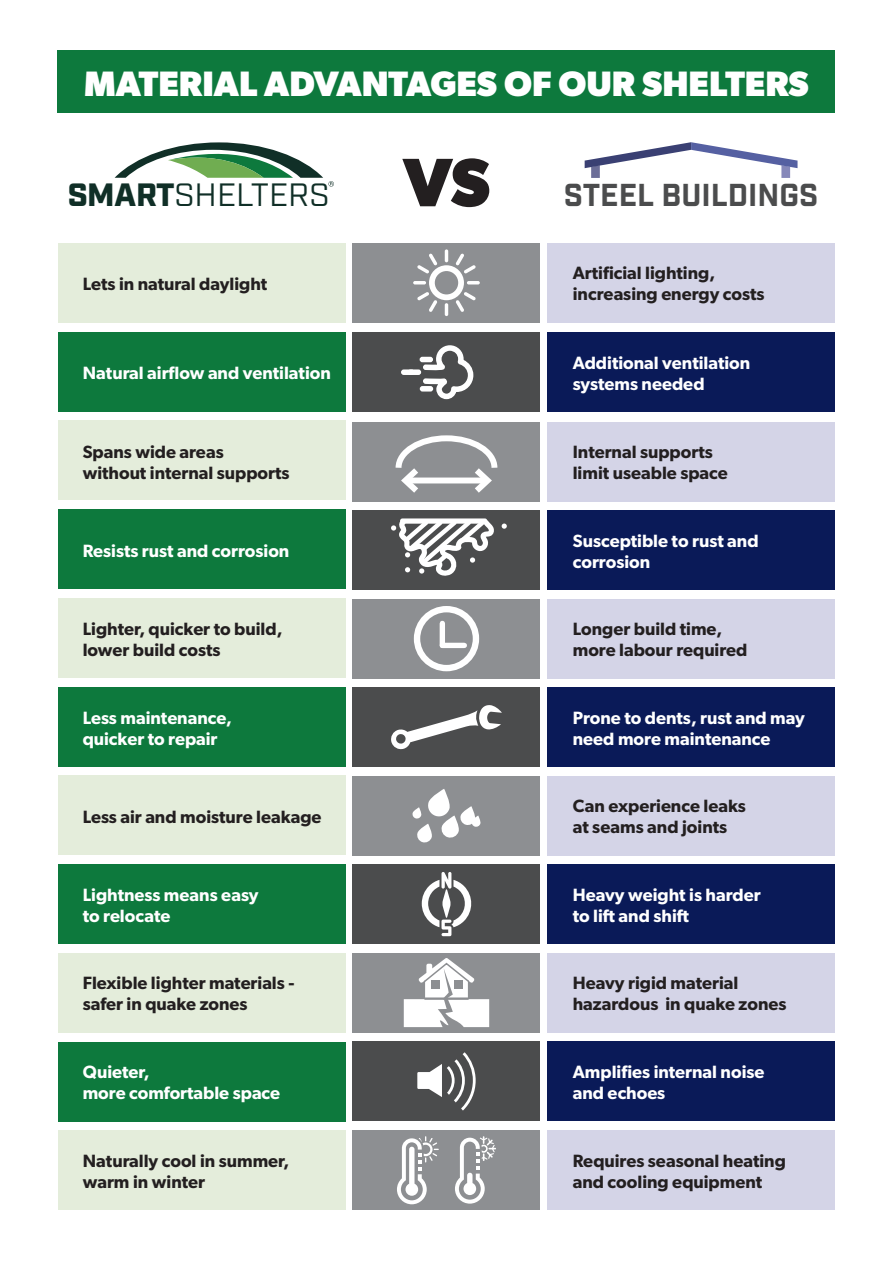
<style>
.page{position:relative;width:893px;height:1263px;background:#fff}
.page>*{position:absolute;margin:0;border:0;box-sizing:border-box;transform-origin:0 0}
.t1{font:700 35.4px "Gibson";color:#fff}
.t2{font:32.25px "Industry";color:#102f27}
.t3{font:30.75px "Industry Inc Base";color:#4b4c4d}
.t4{font:600 17.85px/20.9px "Gibson";color:#231f20}
.t5{font:600 17.85px/20.9px "Gibson";color:#fff}
.s1{font-weight:900}
.s2{font-family:"Gibson";font-weight:700;font-size:68.7px;color:#231f20}
</style>
<div class="page">
<div style="left:58px;top:51px;width:777px;height:62px;background:#0d793d"></div>
<svg style="left:115px;top:142px;width:219px;height:45px"></svg>
<svg style="left:585px;top:142px;width:212px;height:36px"></svg>
<div style="left:353px;top:243px;width:187px;height:80px;background:#8d8f92"></div>
<div style="left:353px;top:422px;width:187px;height:80px;background:#8d8f92"></div>
<div style="left:353px;top:599px;width:187px;height:80px;background:#8d8f92"></div>
<div style="left:353px;top:776px;width:187px;height:79px;background:#8d8f92"></div>
<div style="left:353px;top:952px;width:187px;height:80px;background:#8d8f92"></div>
<div style="left:353px;top:1130px;width:187px;height:80px;background:#8d8f92"></div>
<div style="left:353px;top:332px;width:187px;height:80px;background:#4b4c4d"></div>
<div style="left:353px;top:510px;width:187px;height:80px;background:#4b4c4d"></div>
<div style="left:353px;top:687px;width:187px;height:80px;background:#4b4c4d"></div>
<div style="left:353px;top:864px;width:187px;height:80px;background:#4b4c4d"></div>
<div style="left:353px;top:1041px;width:187px;height:80px;background:#4b4c4d"></div>
<div style="left:58px;top:243px;width:287px;height:80px;background:#e4eddb"></div>
<div style="left:58px;top:420px;width:287px;height:80px;background:#e4eddb"></div>
<div style="left:58px;top:598px;width:287px;height:80px;background:#e4eddb"></div>
<div style="left:58px;top:775px;width:287px;height:80px;background:#e4eddb"></div>
<div style="left:58px;top:953px;width:287px;height:80px;background:#e4eddb"></div>
<div style="left:58px;top:1130px;width:287px;height:80px;background:#e4eddb"></div>
<div style="left:58px;top:331px;width:287px;height:80px;background:#0d793d"></div>
<div style="left:58px;top:509px;width:287px;height:80px;background:#0d793d"></div>
<div style="left:58px;top:686px;width:287px;height:80px;background:#0d793d"></div>
<div style="left:58px;top:864px;width:287px;height:80px;background:#0d793d"></div>
<div style="left:58px;top:1041px;width:287px;height:80px;background:#0d793d"></div>
<div style="left:547px;top:243px;width:288px;height:80px;background:#d4d4e7"></div>
<div style="left:547px;top:422px;width:288px;height:80px;background:#d4d4e7"></div>
<div style="left:547px;top:599px;width:288px;height:80px;background:#d4d4e7"></div>
<div style="left:547px;top:776px;width:288px;height:79px;background:#d4d4e7"></div>
<div style="left:547px;top:952px;width:288px;height:80px;background:#d4d4e7"></div>
<div style="left:547px;top:1130px;width:288px;height:80px;background:#d4d4e7"></div>
<div style="left:547px;top:332px;width:288px;height:80px;background:#0a1a58"></div>
<div style="left:547px;top:510px;width:288px;height:80px;background:#0a1a58"></div>
<div style="left:547px;top:687px;width:288px;height:80px;background:#0a1a58"></div>
<div style="left:547px;top:864px;width:288px;height:80px;background:#0a1a58"></div>
<div style="left:547px;top:1041px;width:288px;height:80px;background:#0a1a58"></div>
<svg style="left:413px;top:249px;width:67px;height:67px"></svg>
<svg style="left:422px;top:872px;width:50px;height:64px"></svg>
<svg style="left:417px;top:1052px;width:59px;height:58px"></svg>
<svg style="left:455px;top:1136px;width:41px;height:67px"></svg>
<svg style="left:397px;top:1136px;width:42px;height:68px"></svg>
<svg style="left:420px;top:345px;width:54px;height:55px"></svg>
<div style="left:420px;top:357px;width:13px;height:5px;border:2px solid #fff;border-radius:2px"></div>
<svg style="left:404px;top:958px;width:85px;height:69px"></svg>
<div style="left:447px;top:997px;width:22px;height:3px;border:1px solid #8d8f92"></div>
<div style="left:401px;top:369px;width:13px;height:6px;border:2px solid #fff;border-radius:2px"></div>
<div style="left:408px;top:369px;width:13px;height:6px;border:2px solid #fff;border-radius:2px"></div>
<svg style="left:395px;top:435px;width:103px;height:58px"></svg>
<svg style="left:502px;top:523px;width:5px;height:6px"></svg>
<svg style="left:391px;top:518px;width:103px;height:58px"></svg>
<div style="left:414px;top:606px;width:65px;height:65px;border:6px solid #fff;border-radius:50%"></div>
<div style="left:440px;top:623px;width:5px;height:22px;background:#fff"></div>
<div style="left:442px;top:643px;width:22px;height:5px;background:#fff"></div>
<svg style="left:391px;top:705px;width:111px;height:45px"></svg>
<svg style="left:412px;top:789px;width:69px;height:54px"></svg>
<p class="t1" style="left:84px;top:63px;width:726px">MATERIAL ADVANTAGES OF OUR SHELTERS</p>
<p class="t2" style="left:68px;top:176px;width:424px"><span class="s1">SMART</span>SHELTERS <span class="s2">VS</span></p>
<p class="t4" style="left:83px;top:273px;width:186px">Lets in natural daylight</p>
<p class="t5" style="left:83px;top:362px;width:250px">Natural airflow and ventilation</p>
<p class="t4" style="left:83px;top:441px;width:143px">Spans wide areas</p>
<p class="t4" style="left:83px;top:462px;width:208px">without internal supports</p>
<p class="t5" style="left:83px;top:540px;width:208px">Resists rust and corrosion</p>
<p class="t4" style="left:83px;top:618px;width:201px">Lighter, quicker to build, lower build costs</p>
<p class="t5" style="left:83px;top:707px;width:151px">Less maintenance,</p>
<p class="t5" style="left:83px;top:728px;width:136px">quicker to repair</p>
<p class="t4" style="left:83px;top:806px;width:240px">Less air and moisture leakage</p>
<p class="t5" style="left:83px;top:884px;width:177px">Lightness means easy</p>
<p class="t5" style="left:83px;top:904px;width:89px">to relocate</p>
<p class="t4" style="left:83px;top:972px;width:213px">Flexible lighter materials - safer in quake zones</p>
<p class="t5" style="left:83px;top:1061px;width:68px">Quieter,</p>
<p class="t5" style="left:83px;top:1082px;width:199px">more comfortable space</p>
<p class="t4" style="left:83px;top:1150px;width:208px">Naturally cool in summer, warm in winter</p>
<p class="t3" style="left:564px;top:177px;width:256px">STEEL BUILDINGS</p>
<p class="t4" style="left:573px;top:262px;width:144px">Artificial lighting,</p>
<p class="t4" style="left:573px;top:283px;width:193px">increasing energy costs</p>
<p class="t5" style="left:573px;top:352px;width:179px">Additional ventilation systems needed</p>
<p class="t4" style="left:573px;top:441px;width:141px">Internal supports</p>
<p class="t4" style="left:573px;top:462px;width:157px">limit useable space</p>
<p class="t5" style="left:573px;top:530px;width:187px">Susceptible to rust and corrosion</p>
<p class="t4" style="left:573px;top:618px;width:151px">Longer build time,</p>
<p class="t4" style="left:573px;top:639px;width:176px">more labour required</p>
<p class="t5" style="left:573px;top:707px;width:234px">Prone to dents, rust and may need more maintenance</p>
<p class="t4" style="left:573px;top:795px;width:175px">Can experience leaks</p>
<p class="t4" style="left:573px;top:816px;width:156px">at seams and joints</p>
<p class="t5" style="left:573px;top:884px;width:189px">Heavy weight is harder</p>
<p class="t5" style="left:573px;top:904px;width:118px">to lift and shift</p>
<p class="t4" style="left:573px;top:972px;width:215px">Heavy rigid material hazardous in quake zones</p>
<p class="t5" style="left:573px;top:1061px;width:193px">Amplifies internal noise</p>
<p class="t5" style="left:573px;top:1082px;width:94px">and echoes</p>
<p class="t4" style="left:573px;top:1150px;width:215px">Requires seasonal heating and cooling equipment</p>
</div>
